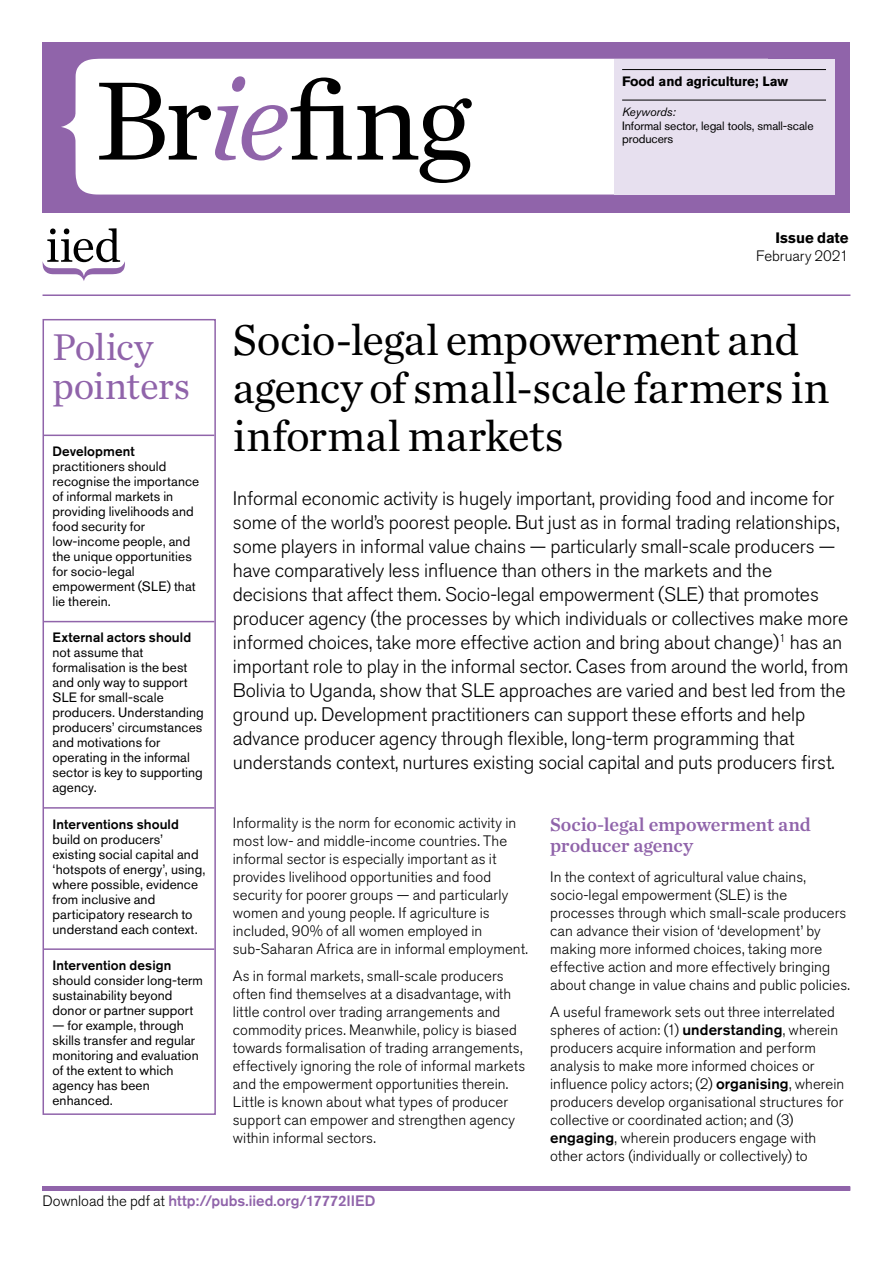
<style>
.page{position:relative;width:893px;height:1263px;background:#fff}
.page>*{position:absolute;margin:0;border:0;box-sizing:border-box;transform-origin:0 0}
.IIED_briefing_Title{font:116.7px "Chronicle Text G1";color:#000}
.IIED_briefing_Title-2{font:45px/48px "Chronicle Text G1";letter-spacing:-.015em;color:#000}
.IIED_briefing_Policy{font:39px/39px "Chronicle Text G1";letter-spacing:-.015em;color:#9064aa}
.IIED_briefing_Summar{font:300 19.5px/24px "Akzidenz Grotesk BE";letter-spacing:-.005em;color:#000}
.IIED_briefing_Subhea{font:19.5px/21px "Chronicle Text G1 Semi";letter-spacing:-.015em;color:#9064aa}
.IIED_briefing_Body_c{font:300 15px/18px "Akzidenz Grotesk BE";letter-spacing:.005em;color:#000}
.t1{font:500 15px "Akzidenz Grotesk BE";letter-spacing:-.005em;color:#9064aa}
.IIED_briefing_Policy-2{font:13.5px/15px "Akzidenz Grotesk BE";letter-spacing:.005em;color:#000}
.t2{font:700 13.5px "Akzidenz Grotesk BE";letter-spacing:-.01em;color:#000}
.t3{font:12px/13.5px "Akzidenz Grotesk BE";letter-spacing:-.01em;color:#000}
.s1{font-style:italic;color:#9064aa}
.s2{font-style:italic}
.s3{font-weight:700}
.s4{font-weight:500}
.s5{font-weight:300;color:#000}
</style>
<div class="page">
<div style="left:43px;top:43px;width:807px;height:170px;background:#9064aa"></div>
<div style="left:61px;top:59px;width:553px;height:136px;background:#fff"></div>
<svg style="left:42px;top:228px;width:83px;height:53px"></svg>
<div style="left:614px;top:59px;width:220px;height:136px;background:#e7e0ef"></div>
<hr style="left:622px;top:69px;width:204px;height:1px;background:#000">
<hr style="left:622px;top:100px;width:204px;height:1px;background:#000">
<div style="left:43px;top:1186px;width:807px;height:5px;background:#9064aa"></div>
<hr style="left:44px;top:435px;width:170px;height:1px;background:#9064aa">
<hr style="left:44px;top:621px;width:170px;height:1px;background:#9064aa">
<hr style="left:44px;top:807px;width:170px;height:2px;background:#9064aa">
<hr style="left:44px;top:948px;width:170px;height:2px;background:#9064aa">
<div style="left:43px;top:319px;width:173px;height:796px;border:2px solid #9064aa"></div>
<hr style="left:43px;top:294px;width:807px;height:2px;background:#9064aa">
<h1 class="IIED_briefing_Title" style="left:94px;top:32px;width:379px">Br<span class="s1">ie</span>fing</h1>
<p class="t2" style="left:622px;top:73px;width:168px">Food and agriculture; Law</p>
<p class="t3" style="left:622px;top:105px;width:193px"><span class="s2">Keywords:<br></span>Informal sector, legal tools, small-scale</p>
<p class="t3" style="left:622px;top:132px;width:53px">producers</p>
<p class="IIED_briefing_Body_c" style="left:756px;top:229px;width:94px;text-align:right"><span class="s3">Issue date<br></span>February 2021</p>
<h2 class="IIED_briefing_Policy" style="left:53px;top:325px;width:139px">Policy pointers</h2>
<h2 class="IIED_briefing_Policy-2" style="left:53px;top:444px;width:148px"><span class="s4">Development </span>practitioners should recognise the importance of informal markets in providing livelihoods and food security for low-income people, and the unique opportunities for socio-legal empowerment (SLE) that lie therein.</h2>
<h2 class="IIED_briefing_Policy-2" style="left:53px;top:630px;width:153px"><span class="s4">External actors should </span>not assume that formalisation is the best and only way to support<br>SLE for small-scale producers. Understanding producers’ circumstances and motivations for operating in the informal sector is key to supporting agency.</h2>
<h2 class="IIED_briefing_Policy-2" style="left:53px;top:816px;width:154px"><span class="s4">Interventions should </span>build on producers’ existing social capital and ‘hotspots of energy’, using, where possible, evidence from inclusive and participatory research to understand each context.</h2>
<h2 class="IIED_briefing_Policy-2" style="left:53px;top:957px;width:152px"><span class="s4">Intervention design </span>should consider long-term sustainability beyond donor or partner support</h2>
<h2 class="IIED_briefing_Policy-2" style="left:53px;top:1017px;width:148px">— for example, through skills transfer and regular monitoring and evaluation of the extent to which agency has been enhanced.</h2>
<h1 class="IIED_briefing_Title-2" style="left:233px;top:313px;width:598px">Socio-legal empowerment and agency of small-scale farmers in informal markets</h1>
<p class="IIED_briefing_Summar" style="left:233px;top:486px;width:617px">Informal economic activity is hugely important, providing food and income for some of the world’s poorest people. But just as in formal trading relationships, some players in informal value chains — particularly small-scale producers — have comparatively less influence than others in the markets and the decisions that affect them. Socio-legal empowerment (SLE) that promotes producer agency (the processes by which individuals or collectives make more informed choices, take more effective action and bring about change)<sup>1</sup> has an important role to play in the informal sector. Cases from around the world, from Bolivia to Uganda, show that SLE approaches are varied and best led from the ground up. Development practitioners can support these efforts and help advance producer agency through flexible, long-term programming that understands context, nurtures existing social capital and puts producers first.</p>
<p class="IIED_briefing_Body_c" style="left:233px;top:814px;width:297px">Informality is the norm for economic activity in most low- and middle-income countries. The informal sector is especially important as it provides livelihood opportunities and food security for poorer groups — and particularly women and young people. If agriculture is included, 90% of all women employed in sub-Saharan Africa are in informal employment.</p>
<p class="IIED_briefing_Body_c" style="left:233px;top:967px;width:294px">As in formal markets, small-scale producers often find themselves at a disadvantage, with little control over trading arrangements and commodity prices. Meanwhile, policy is biased towards formalisation of trading arrangements, effectively ignoring the role of informal markets and the empowerment opportunities therein.<br>Little is known about what types of producer support can empower and strengthen agency within informal sectors.</p>
<p class="IIED_briefing_Subhea" style="left:550px;top:813px;width:262px">Socio-legal empowerment and producer agency</p>
<p class="IIED_briefing_Body_c" style="left:550px;top:868px;width:301px">In the context of agricultural value chains, socio-legal empowerment (SLE) is the processes through which small-scale producers can advance their vision of ‘development’ by making more informed choices, taking more effective action and more effectively bringing about change in value chains and public policies.</p>
<p class="IIED_briefing_Body_c" style="left:550px;top:1003px;width:296px">A useful framework sets out three interrelated spheres of action: (1) <span class="s4">understanding</span>, wherein producers acquire information and perform analysis to make more informed choices or influence policy actors; (2) <span class="s4">organising</span>, wherein producers develop organisational structures for collective or coordinated action; and (3) <span class="s4">engaging</span>, wherein producers engage with other actors (individually or collectively) to</p>
<p class="t1" style="left:43px;top:1192px;width:334px"><span class="s5">Download the pdf at</span> http://pubs.iied.org/17772IIED</p>
</div>
